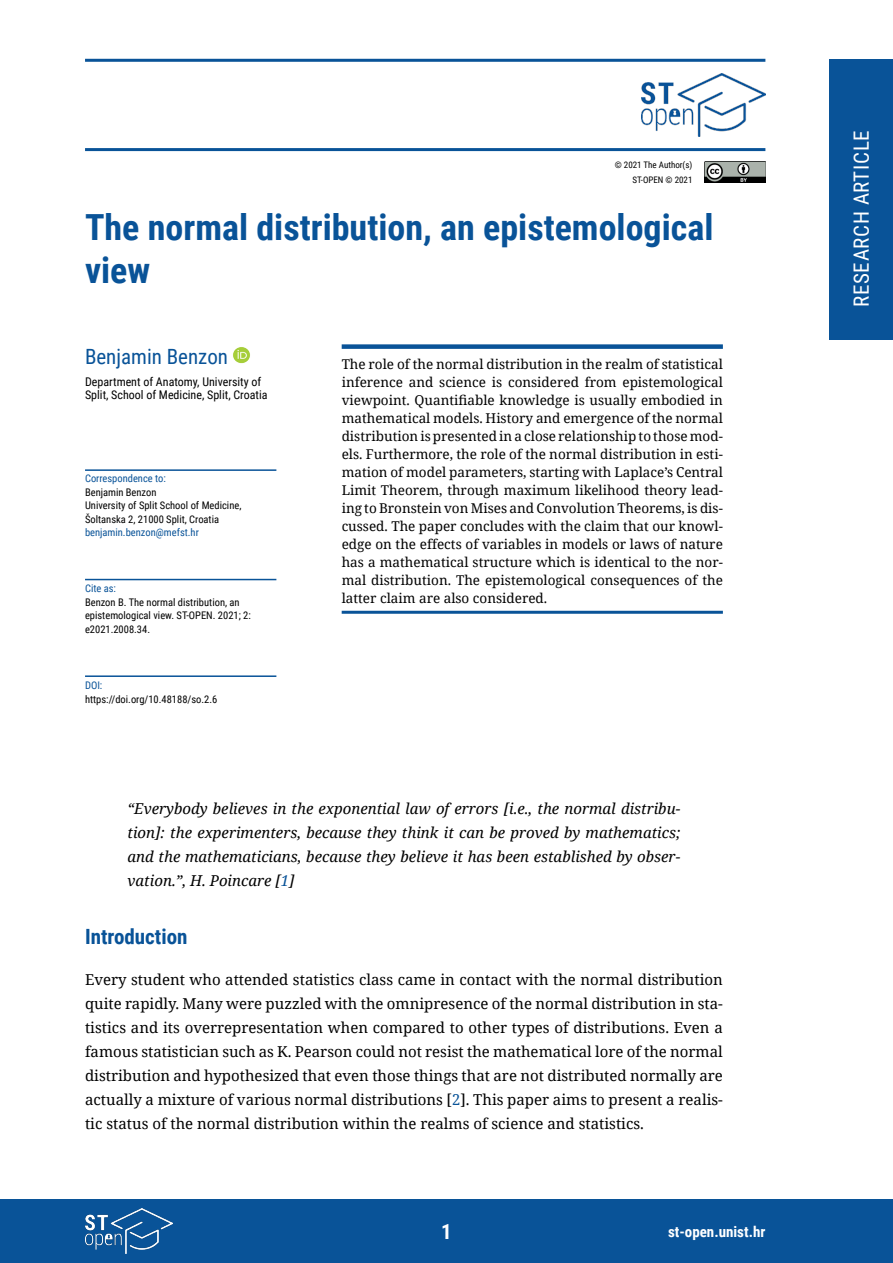
<style>
.page{position:relative;width:893px;height:1263px;background:#fff}
.page>*{position:absolute;margin:0;border:0;box-sizing:border-box;transform-origin:0 0}
.t1{font:700 36px/43.2px "Roboto Condensed";color:#095398}
.t2{font:21px "Roboto Condensed";letter-spacing:.035em;color:#fff}
.t3{font:21px "Roboto Condensed";color:#095398}
.t4{font:700 21px "Roboto Condensed";color:#095398}
.t5{font:700 21px "Roboto Condensed";color:#fff}
.t6{font:15px/24px "Noto Serif";color:#000;text-align:justify}
.t7{font:italic 15px/24px "Noto Serif";color:#000;text-align:justify}
.t8{font:700 15px "Roboto Condensed";color:#fff}
.t9{font:13.5px/18px "Noto Serif";color:#000;text-align:justify}
.t10{font:12px/13.5px "Roboto Condensed";color:#000}
.t11{font:10.5px/13.5px "Roboto Condensed";color:#000}
.t12{font:10.5px "Roboto Condensed";color:#095398}
.t13{font:9px/14.5px "Roboto Condensed";color:#000;text-align:right}
.s1{color:#095398}
</style>
<div class="page">
<div style="left:829px;top:60px;width:64px;height:280px;background:#095398"></div>
<div style="left:0;top:1199px;width:893px;height:64px;background:#095398"></div>
<hr style="left:85px;top:59px;width:680px;height:3px;background:#095398">
<img style="left:85px;top:1209px;width:87px;height:44px">
<hr style="left:85px;top:148px;width:680px;height:3px;background:#095398">
<img style="left:641px;top:73px;width:124px;height:64px">
<img style="left:705px;top:162px;width:60px;height:21px">
<hr style="left:342px;top:611px;width:381px;height:3px;background:#095398">
<img style="left:233px;top:347px;width:17px;height:17px">
<hr style="left:85px;top:579px;width:191px;height:1px;background:#095398">
<hr style="left:85px;top:469px;width:191px;height:2px;background:#095398">
<div style="left:342px;top:344px;width:381px;height:5px;background:#095398"></div>
<hr style="left:85px;top:675px;width:191px;height:2px;background:#095398">
<p class="t13" style="left:615px;top:158px;width:79px">© 2021 The Author(s)<br>ST-OPEN © 2021</p>
<h1 class="t1" style="left:85px;top:204px;width:630px">The normal distribution, an epistemological view</h1>
<h2 class="t3" style="left:85px;top:342px;width:144px">Benjamin Benzon</h2>
<p class="t10" style="left:85px;top:374px;width:184px">Department of Anatomy, University of<br>Split, School of Medicine, Split, Croatia</p>
<p class="t12" style="left:85px;top:471px;width:82px">Correspondence to:</p>
<p class="t11" style="left:85px;top:485px;width:158px">Benjamin Benzon<br>University of Split School of Medicine,<br>Šoltanska 2, 21000 Split, Croatia</p>
<p class="t12" style="left:85px;top:525px;width:115px">benjamin.benzon@mefst.hr</p>
<p class="t12" style="left:85px;top:581px;width:33px">Cite as:</p>
<p class="t11" style="left:85px;top:595px;width:167px">Benzon B. The normal distribution, an epistemological view. ST-OPEN. 2021; 2: e2021.2008.34.</p>
<p class="t12" style="left:85px;top:678px;width:19px">DOI:</p>
<p class="t11" style="left:85px;top:692px;width:134px">https://doi.org/10.48188/so.2.6</p>
<p class="t9" style="left:342px;top:355px;width:383px">The role of the normal distribution in the realm of statistical inference and science is considered from epistemological viewpoint. Quantifiable knowledge is usually embodied in mathematical models. History and emergence of the normal distribution is presented in a close relationship to those mod&shy;els. Furthermore, the role of the normal distribution in esti&shy;mation of model parameters, starting with Laplace’s Central Limit Theorem, through maximum likelihood theory lead&shy;ing to Bronstein von Mises and Convolution Theorems, is dis&shy;cussed. The paper concludes with the claim that our knowl&shy;edge on the effects of variables in models or laws of nature has a mathematical structure which is identical to the nor&shy;mal distribution. The epistemological consequences of the latter claim are also considered.</p>
<p class="t7" style="left:128px;top:796px;width:554px">“Everybody believes in the exponential law of errors [i.e., the normal distribu&shy;tion]: the experimenters, because they think it can be proved by mathematics; and the mathematicians, because they believe it has been established by obser&shy;vation.”, H. Poincare [<span class="s1">1</span>]</p>
<h2 class="t4" style="left:85px;top:922px;width:104px">Introduction</h2>
<p class="t6" style="left:85px;top:967px;width:639px">Every student who attended statistics class came in contact with the normal distribution quite rapidly. Many were puzzled with the omnipresence of the normal distribution in sta&shy;tistics and its overrepresentation when compared to other types of distributions. Even a famous statistician such as K. Pearson could not resist the mathematical lore of the normal distribution and hypothesized that even those things that are not distributed normally are actually a mixture of various normal distributions [<span class="s1">2</span>]. This paper aims to present a realis&shy;tic status of the normal distribution within the realms of science and statistics.</p>
<h2 class="t5" style="left:441px;top:1217px;width:12px">1</h2>
<p class="t8" style="left:668px;top:1221px;width:99px">st-open.unist.hr</p>
<h2 class="t2" style="left:847px;top:307px;width:179px;rotate:-90deg">RESEARCH ARTICLE</h2>
</div>
